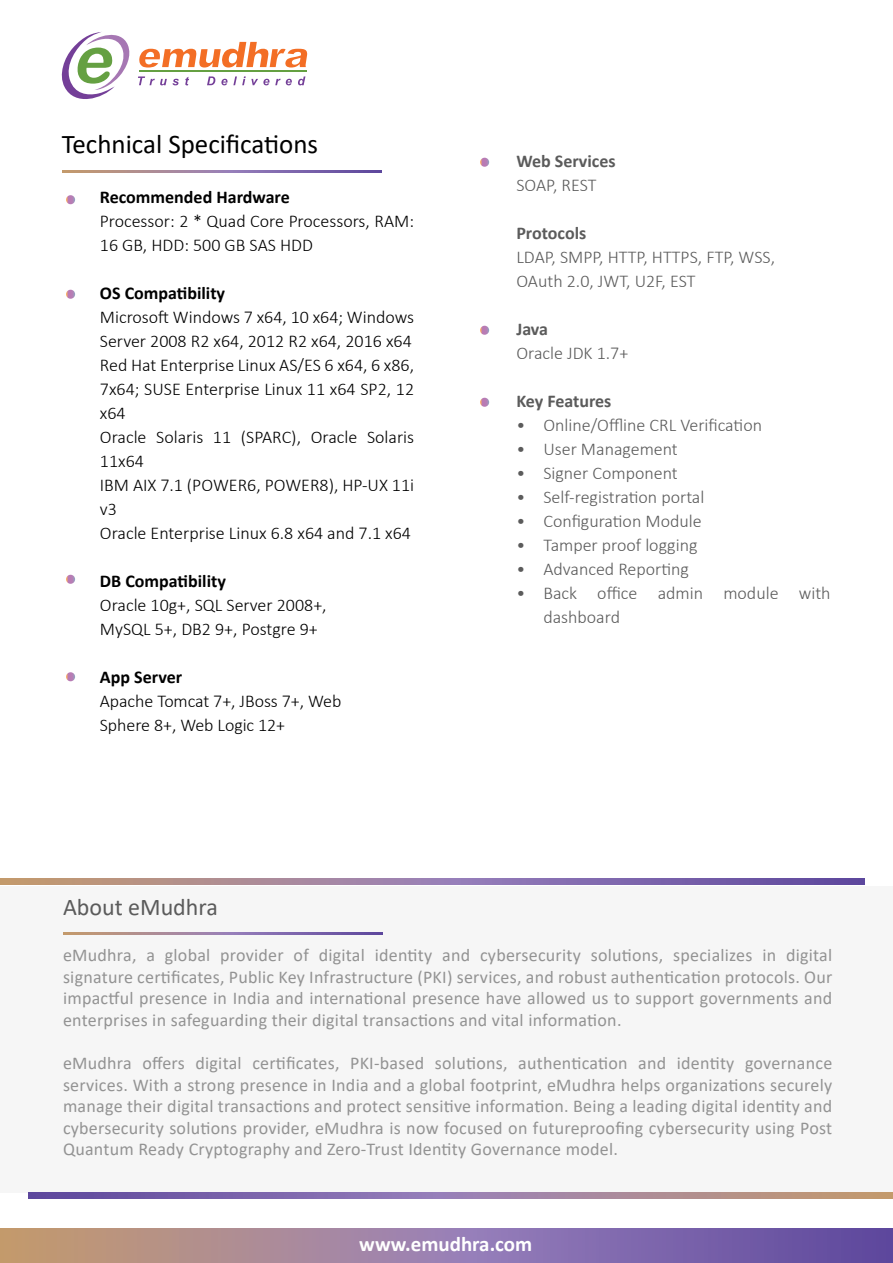
<style>
.page{position:relative;width:893px;height:1263px;background:#fff}
.page>*{position:absolute;margin:0;border:0;box-sizing:border-box;transform-origin:0 0}
.t1{font:27px "Calibri";color:#000}
.t2{font:24px "Calibri";color:#5b5b5b}
.t3{font:700 21px "Calibri";color:#fff}
.t4{font:18px/21.6px "Calibri";letter-spacing:.015em;color:#939393;text-align:justify}
.t5{font:300 18px/24px "Calibri";color:#000}
.t6{font:300 18px/24px "Calibri";color:#5b5b5b}
.t7{font:700 18px "Calibri";color:#000}
.t8{font:700 18px "Calibri";color:#5b5b5b}
</style>
<div class="page">
<svg style="left:62px;top:170px;width:319px;height:2px"></svg>
<svg style="left:0;top:1229px;width:893px;height:34px;background:#95789d"></svg>
<div style="left:0;top:886px;width:893px;height:306px;background:#f6f6f6"></div>
<svg style="left:29px;top:1192px;width:864px;height:7px;background:#95789d"></svg>
<svg style="left:0;top:878px;width:864px;height:7px;background:#95789d"></svg>
<svg style="left:64px;top:932px;width:319px;height:2px"></svg>
<hr style="left:139px;top:71px;width:167px;height:1px;background:#65a042">
<svg style="left:138px;top:76px;width:41px;height:9px"></svg>
<svg style="left:185px;top:77px;width:4px;height:8px"></svg>
<svg style="left:207px;top:76px;width:8px;height:9px"></svg>
<svg style="left:221px;top:76px;width:48px;height:9px"></svg>
<svg style="left:275px;top:79px;width:17px;height:6px"></svg>
<svg style="left:298px;top:76px;width:7px;height:9px"></svg>
<svg style="left:139px;top:42px;width:168px;height:26px"></svg>
<svg style="left:61px;top:32px;width:69px;height:67px"></svg>
<svg style="left:66px;top:195px;width:9px;height:9px"></svg>
<svg style="left:66px;top:290px;width:9px;height:9px"></svg>
<svg style="left:66px;top:575px;width:9px;height:9px"></svg>
<svg style="left:66px;top:672px;width:9px;height:9px"></svg>
<svg style="left:480px;top:398px;width:9px;height:9px"></svg>
<svg style="left:480px;top:326px;width:9px;height:9px"></svg>
<svg style="left:480px;top:158px;width:9px;height:9px"></svg>
<h1 class="t1" style="left:62px;top:125px;width:258px">Technical Specifications</h1>
<p class="t7" style="left:100px;top:184px;width:191px">Recommended Hardware</p>
<p class="t5" style="left:100px;top:209px;width:316px">Processor: 2 * Quad Core Processors, RAM:<br>16 GB, HDD: 500 GB SAS HDD</p>
<p class="t7" style="left:100px;top:280px;width:127px">OS Compatibility</p>
<p class="t5" style="left:100px;top:305px;width:316px">Microsoft Windows 7 x64, 10 x64; Windows<br>Server 2008 R2 x64, 2012 R2 x64, 2016 x64<br>Red Hat Enterprise Linux AS/ES 6 x64, 6 x86,<br>7x64; SUSE Enterprise Linux 11 x64 SP2, 12 x64<br>Oracle Solaris 11 (SPARC), Oracle Solaris<br>11x64<br>IBM AIX 7.1 (POWER6, POWER8), HP-UX 11i v3<br>Oracle Enterprise Linux 6.8 x64 and 7.1 x64</p>
<p class="t7" style="left:100px;top:568px;width:127px">DB Compatibility</p>
<p class="t5" style="left:100px;top:593px;width:228px">Oracle 10g+, SQL Server 2008+,<br>MySQL 5+, DB2 9+, Postgre 9+</p>
<p class="t7" style="left:100px;top:664px;width:84px">App Server</p>
<p class="t5" style="left:100px;top:689px;width:243px">Apache Tomcat 7+, JBoss 7+, Web<br>Sphere 8+, Web Logic 12+</p>
<p class="t8" style="left:516px;top:148px;width:101px">Web Services</p>
<p class="t6" style="left:516px;top:172px;width:82px">SOAP, REST</p>
<p class="t8" style="left:516px;top:220px;width:71px">Protocols</p>
<p class="t6" style="left:516px;top:245px;width:260px">LDAP, SMPP, HTTP, HTTPS, FTP, WSS,<br>OAuth 2.0, JWT, U2F, EST</p>
<p class="t8" style="left:516px;top:316px;width:33px">Java</p>
<p class="t6" style="left:516px;top:340px;width:114px">Oracle JDK 1.7+</p>
<p class="t8" style="left:516px;top:388px;width:97px">Key Features</p>
<p class="t6" style="left:516px;top:412px;width:247px">• Online/Offline CRL Verification</p>
<p class="t6" style="left:516px;top:436px;width:163px">• User Management</p>
<p class="t6" style="left:516px;top:460px;width:163px">• Signer Component</p>
<p class="t6" style="left:516px;top:484px;width:190px">• Self-registration portal</p>
<p class="t6" style="left:516px;top:508px;width:187px">• Configuration Module</p>
<p class="t6" style="left:516px;top:532px;width:183px">• Tamper proof logging</p>
<p class="t6" style="left:516px;top:556px;width:174px">• Advanced Reporting</p>
<p class="t6" style="left:543px;top:580px;width:289px;text-indent:-27px">• Back office admin module with dashboard</p>
<h2 class="t2" style="left:63px;top:891px;width:156px">About eMudhra</h2>
<p class="t4" style="left:63px;top:944px;width:771px">eMudhra, a global provider of digital identity and cybersecurity solutions, specializes in digital signature certificates, Public Key Infrastructure (PKI) services, and robust authentication protocols. Our impactful presence in India and international presence have allowed us to support governments and enterprises in safeguarding their digital transactions and vital information.</p>
<p class="t4" style="left:63px;top:1052px;width:771px">eMudhra offers digital certificates, PKI-based solutions, authentication and identity governance services. With a strong presence in India and a global footprint, eMudhra helps organizations securely manage their digital transactions and protect sensitive information. Being a leading digital identity and cybersecurity solutions provider, eMudhra is now focused on futureproofing cybersecurity using Post Quantum Ready Cryptography and Zero-Trust Identity Governance model.</p>
<p class="t3" style="left:359px;top:1229px;width:175px">www.emudhra.com</p>
</div>
